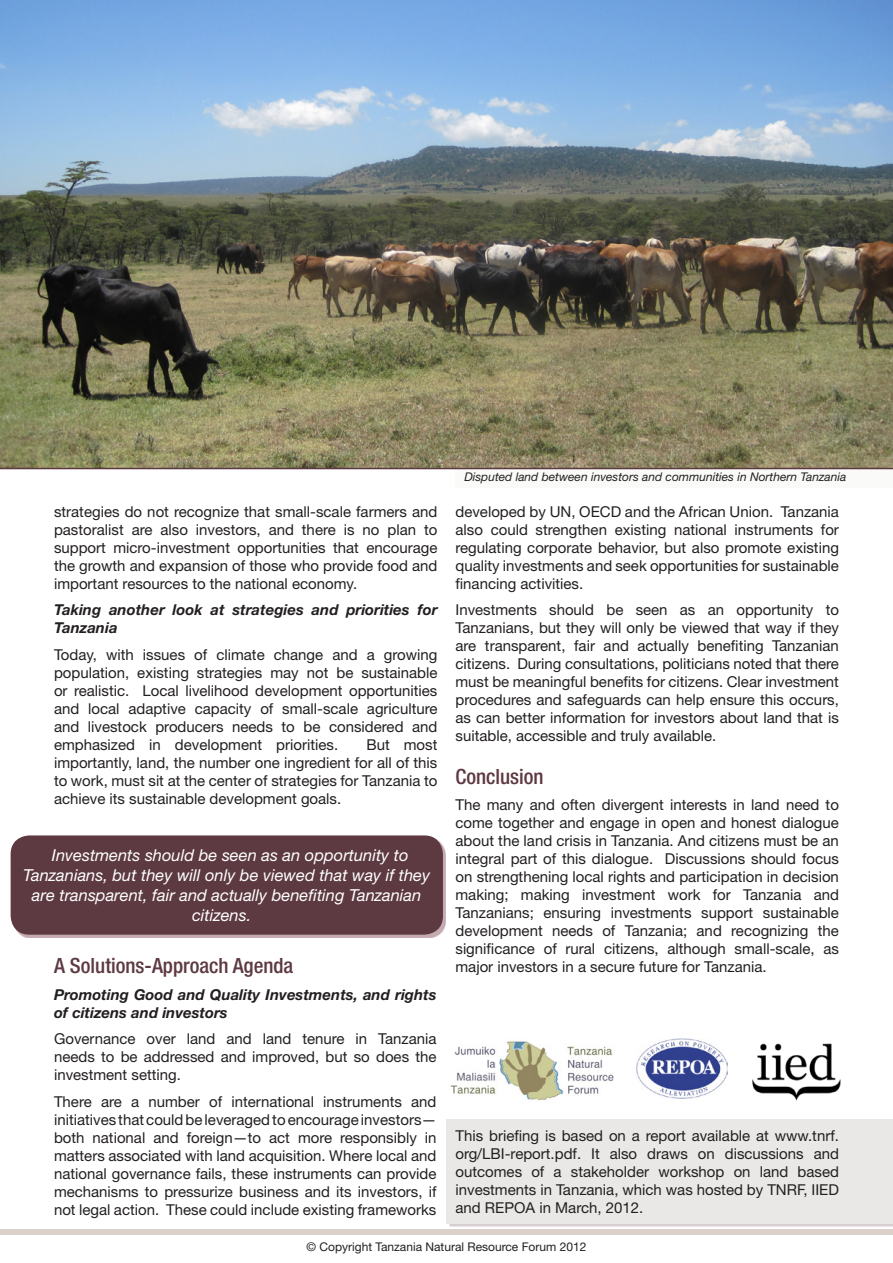
<style>
.page{position:relative;width:893px;height:1263px;background:#fff}
.page>*{position:absolute;margin:0;border:0;box-sizing:border-box;transform-origin:0 0}
.t1{font:500 condensed 21px "Helvetica Neue LT Std";color:#5d3941}
.t2{font:italic 16.5px "Helvetica Neue LT Std";color:#fff}
.t3{font:15px/18px "Helvetica Neue LT Std";color:#231f20;text-align:justify}
.t4{font:italic 700 15px/18px "Helvetica Neue LT Std";color:#231f20}
.t5{font:italic 12px "Helvetica Neue LT Std";color:#231f20}
.t6{font:12px "Helvetica Neue LT Std";color:#231f20}
</style>
<div class="page">
<div style="left:0;top:1229px;width:893px;height:5px;background:#dcd1ca"></div>
<div style="left:449px;top:1122px;width:444px;height:104px;background:#5d3941;opacity:.25"></div>
<div style="left:446px;top:1119px;width:447px;height:104px;background:#e9e8e6"></div>
<img style="left:637px;top:1038px;width:90px;height:60px">
<img style="left:450px;top:1041px;width:164px;height:60px">
<img style="left:752px;top:1043px;width:89px;height:58px">
<div style="left:456px;top:466px;width:437px;height:21px;background:#fafaf9"></div>
<div style="left:14px;top:838px;width:432px;height:100px;background:#7e4451;opacity:.45"></div>
<div style="left:11px;top:836px;width:431px;height:98px;background:#5d3941;border-radius:18px"></div>
<div style="left:11px;top:835px;width:432px;height:100px;border:2px solid #5d3941;border-radius:18px"></div>
<img style="left:0;top:0;width:893px;height:470px">
<p class="t3" style="left:54px;top:502px;width:385px">strategies do not recognize that small-scale farmers and pastoralist are also investors, and there is no plan to support micro-investment opportunities that encourage the growth and expansion of those who provide food and important resources to the national economy.</p>
<p class="t4" style="left:54px;top:601px;width:385px">Taking another look at strategies and priorities for<br>Tanzania</p>
<p class="t3" style="left:54px;top:645px;width:385px">Today, with issues of climate change and a growing population, existing strategies may not be sustainable or realistic. Local livelihood development opportunities and local adaptive capacity of small-scale agriculture and livestock producers needs to be considered and emphasized in development priorities.</p>
<p class="t3" style="left:54px;top:735px;width:385px;text-indent:312px">But most importantly, land, the number one ingredient for all of this to work, must sit at the center of strategies for Tanzania to achieve its sustainable development goals.</p>
<p class="t2" style="left:52px;top:845px;width:358px">Investments should be seen as an opportunity to</p>
<p class="t2" style="left:23px;top:865px;width:408px">Tanzanians, but they will only be viewed that way if they</p>
<p class="t2" style="left:32px;top:885px;width:391px">are transparent, fair and actually benefiting Tanzanian</p>
<p class="t2" style="left:192px;top:905px;width:61px">citizens.</p>
<h1 class="t1" style="left:54px;top:953px;width:241px">A Solutions-Approach Agenda</h1>
<p class="t4" style="left:54px;top:985px;width:384px">Promoting Good and Quality Investments, and rights of citizens and investors</p>
<p class="t3" style="left:54px;top:1030px;width:384px">Governance over land and land tenure in Tanzania needs to be addressed and improved, but so does the investment setting.</p>
<p class="t3" style="left:54px;top:1092px;width:384px">There are a number of international instruments and initiatives that could be leveraged to encourage investors— both national and foreign—to act more responsibly in matters associated with land acquisition. Where local and national governance fails, these instruments can provide mechanisms to pressurize business and its investors, if not legal action. These could include existing frameworks</p>
<p class="t5" style="left:464px;top:469px;width:383px">Disputed land between investors and communities in Northern Tanzania</p>
<p class="t3" style="left:455px;top:502px;width:385px">developed by UN, OECD and the African Union. Tanzania also could strengthen existing national instruments for regulating corporate behavior, but also promote existing quality investments and seek opportunities for sustainable financing activities.</p>
<p class="t3" style="left:455px;top:601px;width:385px">Investments should be seen as an opportunity to Tanzanians, but they will only be viewed that way if they are transparent, fair and actually benefiting Tanzanian citizens. During consultations, politicians noted that there must be meaningful benefits for citizens. Clear investment procedures and safeguards can help ensure this occurs, as can better information for investors about land that is suitable, accessible and truly available.</p>
<h1 class="t1" style="left:455px;top:763px;width:90px">Conclusion</h1>
<p class="t3" style="left:455px;top:795px;width:385px">The many and often divergent interests in land need to come together and engage in open and honest dialogue about the land crisis in Tanzania. And citizens must be an integral part of this dialogue. Discussions should focus on strengthening local rights and participation in decision making; making investment work for Tanzania and Tanzanians; ensuring investments support sustainable development needs of Tanzania; and recognizing the significance of rural citizens, although small-scale, as major investors in a secure future for Tanzania.</p>
<p class="t3" style="left:455px;top:1127px;width:385px">This briefing is based on a report available at www.tnrf. org/LBI-report.pdf. It also draws on discussions and outcomes of a stakeholder workshop on land based investments in Tanzania, which was hosted by TNRF, IIED and REPOA in March, 2012.</p>
<p class="t6" style="left:307px;top:1239px;width:281px">© Copyright Tanzania Natural Resource Forum 2012</p>
</div>
